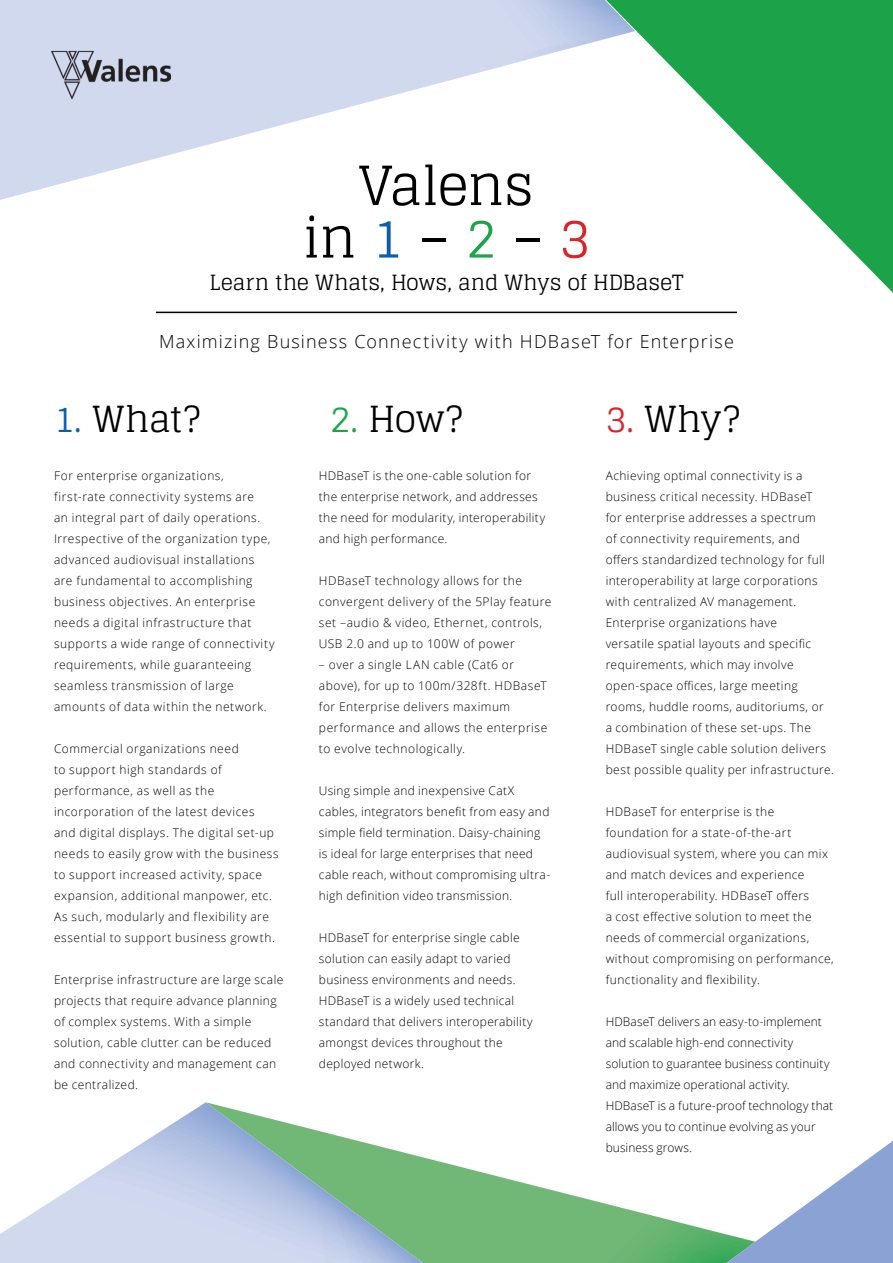
<style>
.page{position:relative;width:893px;height:1263px;background:#fff}
.page>*{position:absolute;margin:0;border:0;box-sizing:border-box;transform-origin:0 0}
.t1{font:54px/52.5px "Glegoo";letter-spacing:-.025em;color:#000;text-align:center}
.t2{font:36px "Glegoo";letter-spacing:-.01em;color:#000}
.t3{font:21px "Glegoo";letter-spacing:-.005em;color:#000}
.t4{font:300 18px "Open Sans";letter-spacing:.065em;color:#000}
.t5{font:300 12px/21px "Open Sans";letter-spacing:.035em;color:#000}
.t6{font:300 12px/21px "Open Sans";letter-spacing:.005em;color:#000}
.s1{color:#0d5ea9}
.s2{color:#1ca44a}
.s3{color:#dc2328}
</style>
<div class="page">
<hr style="left:156px;top:312px;width:581px;height:1px;background:#000">
<svg style="left:635px;top:0;width:258px;height:293px;fill:#1ca34a"></svg>
<svg style="left:0;top:0;width:635px;height:200px"></svg>
<svg style="left:755px;top:1141px;width:138px;height:122px"></svg>
<svg style="left:423px;top:1157px;width:332px;height:106px"></svg>
<svg style="left:0;top:1102px;width:423px;height:161px"></svg>
<img style="left:42px;top:45px;width:141px;height:56px">
<h1 class="t1" style="left:303px;top:159px;width:289px">Valens<br>in <span class="s1">1</span> – <span class="s2">2</span> – <span class="s3">3</span></h1>
<h3 class="t3" style="left:210px;top:269px;width:475px">Learn the Whats, Hows, and Whys of HDBaseT</h3>
<h3 class="t4" style="left:159px;top:329px;width:576px">Maximizing Business Connectivity with HDBaseT for Enterprise</h3>
<h2 class="t2" style="left:54px;top:396px;width:148px"><span class="s1">1.</span> What?</h2>
<h2 class="t2" style="left:330px;top:396px;width:135px"><span class="s2">2.</span> How?</h2>
<h2 class="t2" style="left:606px;top:396px;width:136px"><span class="s3">3.</span> Why?</h2>
<p class="t5" style="left:54px;top:465px;width:222px">For enterprise organizations, first-rate connectivity systems are<br>an integral part of daily operations.<br>Irrespective of the organization type, advanced audiovisual installations are fundamental to accomplishing business objectives. An enterprise needs a digital infrastructure that supports a wide range of connectivity requirements, while guaranteeing seamless transmission of large amounts of data within the network.</p>
<p class="t5" style="left:54px;top:738px;width:226px">Commercial organizations need<br>to support high standards of performance, as well as the incorporation of the latest devices and digital displays. The digital set-up needs to easily grow with the business to support increased activity, space expansion, additional manpower, etc.<br>As such, modularly and flexibility are essential to support business growth.</p>
<p class="t5" style="left:54px;top:969px;width:231px">Enterprise infrastructure are large scale projects that require advance planning of complex systems. With a simple solution, cable clutter can be reduced and connectivity and management can be centralized.</p>
<p class="t5" style="left:319px;top:465px;width:228px">HDBaseT is the one-cable solution for the enterprise network, and addresses the need for modularity, interoperability and high performance.</p>
<p class="t5" style="left:319px;top:570px;width:234px">HDBaseT technology allows for the convergent delivery of the 5Play feature set –audio &amp; video, Ethernet, controls, USB 2.0 and up to 100W of power</p>
<p class="t5" style="left:319px;top:654px;width:230px">– over a single LAN cable (Cat6 or above), for up to 100m/328ft. HDBaseT for Enterprise delivers maximum performance and allows the enterprise to evolve technologically.</p>
<p class="t5" style="left:319px;top:780px;width:233px">Using simple and inexpensive CatX cables, integrators benefit from easy and simple field termination. Daisy-chaining is ideal for large enterprises that need cable reach, without compromising ultra&shy;high definition video transmission.</p>
<p class="t5" style="left:319px;top:927px;width:215px">HDBaseT for enterprise single cable solution can easily adapt to varied business environments and needs.<br>HDBaseT is a widely used technical standard that delivers interoperability amongst devices throughout the deployed network.</p>
<p class="t5" style="left:606px;top:465px;width:230px">Achieving optimal connectivity is a business critical necessity. HDBaseT<br>for enterprise addresses a spectrum<br>of connectivity requirements, and offers standardized technology for full interoperability at large corporations with centralized AV management.<br>Enterprise organizations have<br>versatile spatial layouts and specific requirements, which may involve open-space offices, large meeting rooms, huddle rooms, auditoriums, or<br>a combination of these set-ups. The HDBaseT single cable solution delivers best possible quality per infrastructure.</p>
<p class="t5" style="left:606px;top:801px;width:229px">HDBaseT for enterprise is the foundation for a state-of-the-art audiovisual system, where you can mix and match devices and experience<br>full interoperability. HDBaseT offers<br>a cost effective solution to meet the needs of commercial organizations, without compromising on performance, functionality and flexibility.</p>
<p class="t6" style="left:606px;top:1011px;width:229px">HDBaseT delivers an easy-to-implement and scalable high-end connectivity solution to guarantee business continuity and maximize operational activity.<br>HDBaseT is a future-proof technology that allows you to continue evolving as your business grows.</p>
</div>
